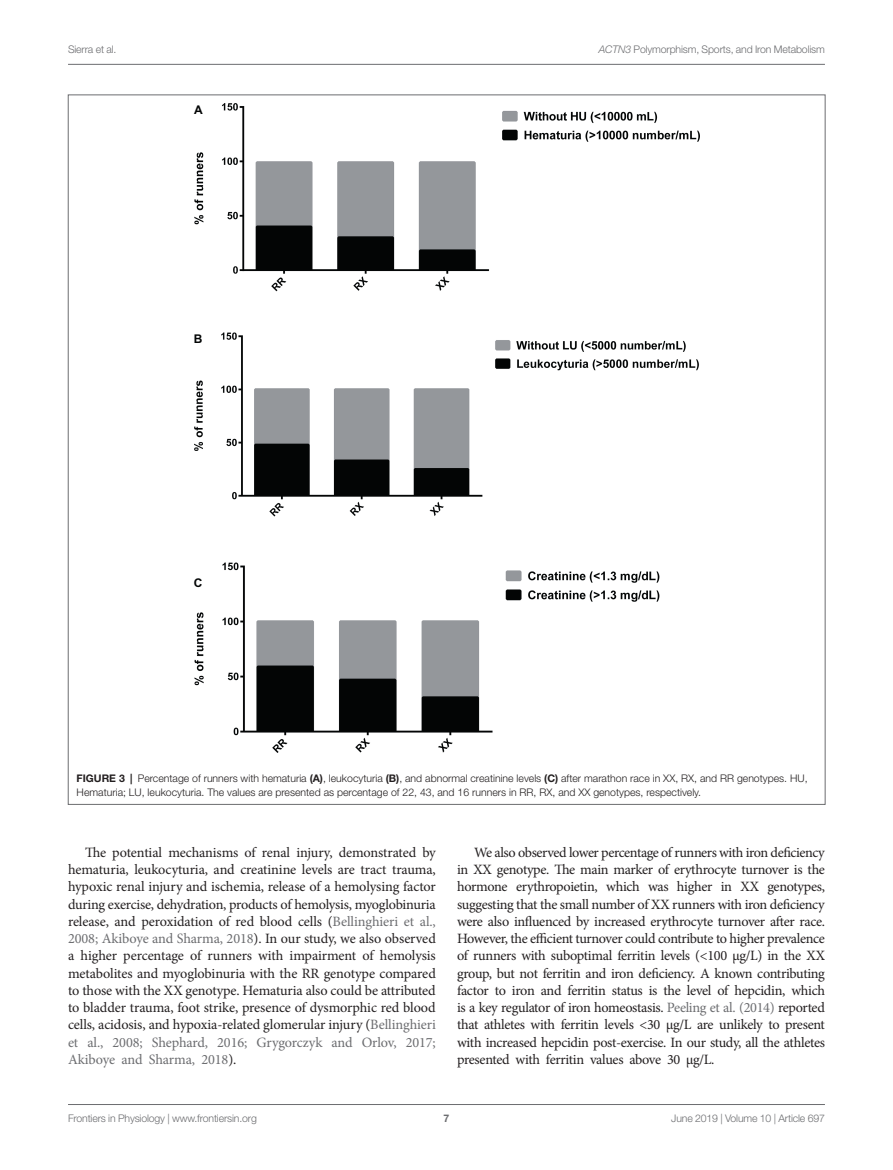
<style>
.page{position:relative;width:893px;height:1170px;background:#fff}
.page>*{position:absolute;margin:0;border:0;box-sizing:border-box;transform-origin:0 0}
.TEXT{font:14.25px/17.2px "Minion Pro";letter-spacing:-.015em;color:#231f20;text-align:justify}
.t1{font:700 12px "Arial";color:#030505}
.FIG_LEG{font:300 10.5px/14.2px "Helvetica Neue LT Std";color:#231f20}
.t2{font:300 10.5px "Helvetica Neue LT Std";letter-spacing:-.015em;color:#6c6d70}
.t3{font:700 10.5px "Helvetica Neue LT Std";color:#6c6d70}
.s1{font-style:italic}
.s2{font-weight:700}
.s3{color:#6c6d70}
</style>
<div class="page">
<hr style="left:68px;top:64px;width:757px;height:1px;background:#6c6d70">
<hr style="left:68px;top:1104px;width:757px;height:1px;background:#6c6d70">
<img style="left:195px;top:103px;width:504px;height:649px">
<p class="t2" style="left:68px;top:42px;width:50px">Sierra et al.</p>
<p class="t2" style="left:599px;top:42px;width:228px"><span class="s1">ACTN3</span> Polymorphism, Sports, and Iron Metabolism</p>
<p class="t1" style="left:194px;top:102px;width:10px">A</p>
<p class="t1" style="left:194px;top:330px;width:10px">B</p>
<p class="t1" style="left:194px;top:575px;width:10px">C</p>
<p class="FIG_LEG" style="left:77px;top:770px;width:732px"><span class="s2">FIGURE 3 |</span> Percentage of runners with hematuria <span class="s2">(A)</span>, leukocyturia <span class="s2">(B)</span>, and abnormal creatinine levels <span class="s2">(C)</span> after marathon race in XX, RX, and RR genotypes. HU,<br>Hematuria; LU, leukocyturia. The values are presented as percentage of 22, 43, and 16 runners in RR, RX, and XX genotypes, respectively.</p>
<p class="TEXT" style="left:68px;top:843px;width:369px;text-indent:17px">The potential mechanisms of renal injury, demonstrated by hematuria, leukocyturia, and creatinine levels are tract trauma, hypoxic renal injury and ischemia, release of a hemolysing factor during exercise, dehydration, products of hemolysis, myoglobinuria release, and peroxidation of red blood cells (<span class="s3">Bellinghieri et al., 2008; Akiboye and Sharma, 2018</span>). In our study, we also observed a higher percentage of runners with impairment of hemolysis metabolites and myoglobinuria with the RR genotype compared to those with the XX genotype. Hematuria also could be attributed to bladder trauma, foot strike, presence of dysmorphic red blood cells, acidosis, and hypoxia-related glomerular injury (<span class="s3">Bellinghieri et al., 2008; Shephard, 2016; Grygorczyk and Orlov, 2017; Akiboye and Sharma, 2018</span>).</p>
<p class="TEXT" style="left:457px;top:843px;width:369px;text-indent:17px">We also observed lower percentage of runners with iron deficiency in XX genotype. The main marker of erythrocyte turnover is the hormone erythropoietin, which was higher in XX genotypes, suggesting that the small number of XX runners with iron deficiency were also influenced by increased erythrocyte turnover after race.<br>However, the efficient turnover could contribute to higher prevalence of runners with suboptimal ferritin levels (&lt;100 μg/L) in the XX group, but not ferritin and iron deficiency. A known contributing factor to iron and ferritin status is the level of hepcidin, which is a key regulator of iron homeostasis. <span class="s3">Peeling et al. (2014)</span> reported that athletes with ferritin levels &lt;30 μg/L are unlikely to present with increased hepcidin post-exercise. In our study, all the athletes presented with ferritin values above 30 μg/L.</p>
<p class="t2" style="left:68px;top:1111px;width:190px">Frontiers in Physiology | www.frontiersin.org</p>
<p class="t3" style="left:444px;top:1111px;width:7px">7</p>
<p class="t2" style="left:671px;top:1111px;width:155px">June 2019 | Volume 10 | Article 697</p>
</div>
